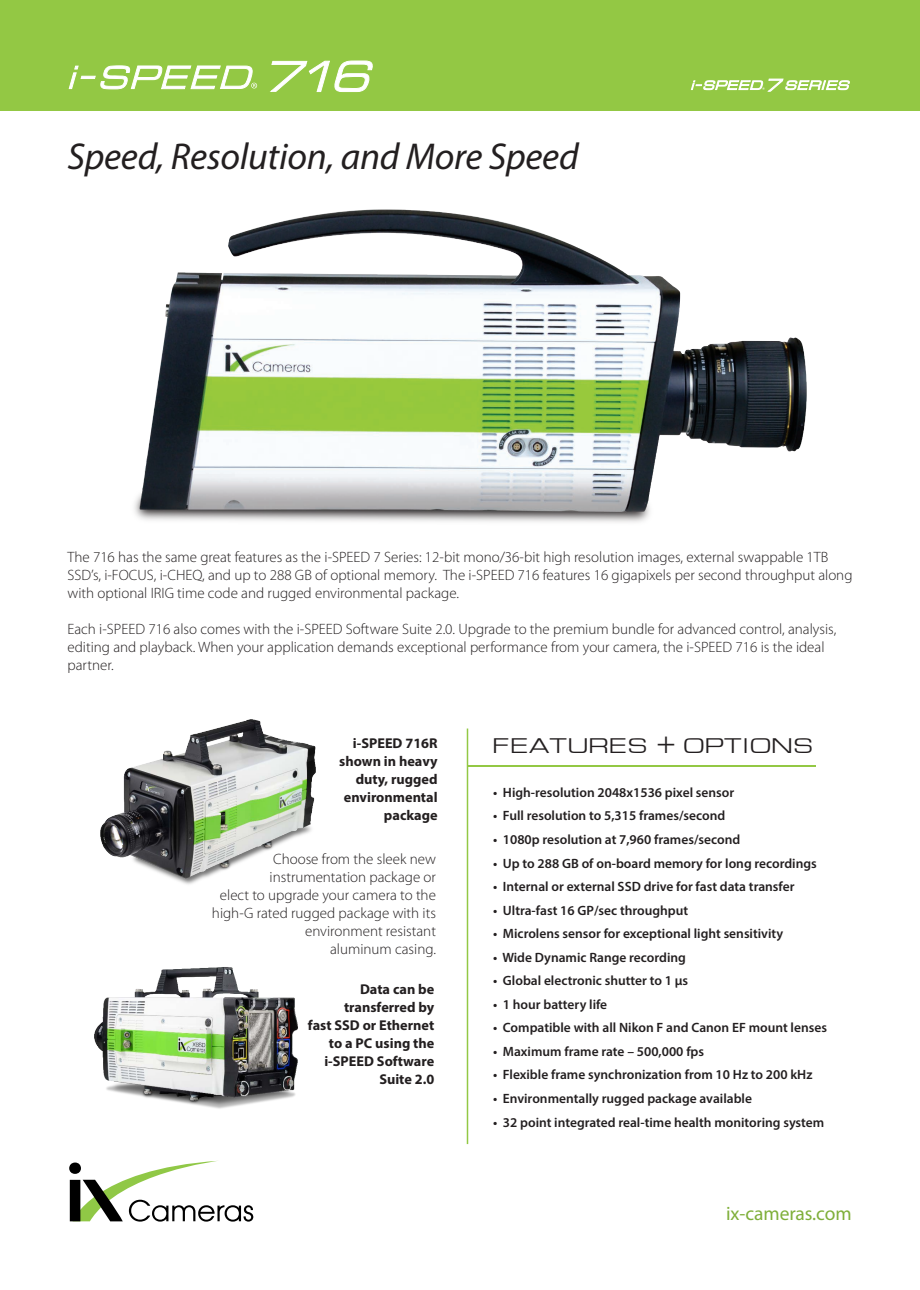
<style>
.page{position:relative;width:920px;height:1290px;background:#fff}
.page>*{position:absolute;margin:0;border:0;box-sizing:border-box;transform-origin:0 0}
.t1{font:italic 37.5px "Myriad Pro";letter-spacing:-.005em;color:#231f20}
.t2{font:21px "Eurasia Extended";letter-spacing:.02em;color:#231f20}
.t3{font:19.5px "Myriad Pro";letter-spacing:-.005em;color:#7faf3a}
.t4{font:300 15px/18px "Myriad Pro";color:#231f20}
.t5{font:700 14.25px/18px "Myriad Pro";color:#231f20;text-align:right}
.t6{font:600 13.5px "Myriad Pro";color:#231f20}
</style>
<div class="page">
<img style="left:134px;top:209px;width:673px;height:314px">
<div style="left:0;top:0;width:920px;height:111px;background:#93c844"></div>
<hr style="left:467px;top:765px;width:349px;height:2px;background:#93c844">
<svg style="left:691px;top:79px;width:158px;height:12px"></svg>
<svg style="left:270px;top:61px;width:103px;height:31px"></svg>
<svg style="left:69px;top:66px;width:26px;height:23px"></svg>
<svg style="left:101px;top:66px;width:156px;height:23px"></svg>
<svg style="left:69px;top:1161px;width:184px;height:60px"></svg>
<hr style="left:467px;top:728px;width:1px;height:416px;background:#93c844">
<img style="left:100px;top:719px;width:216px;height:166px">
<img style="left:94px;top:967px;width:204px;height:142px">
<p class="t1" style="left:67px;top:133px;width:513px">Speed, Resolution, and More Speed</p>
<p class="t4" style="left:68px;top:548px;width:786px">The 716 has the same great features as the i-SPEED 7 Series: 12-bit mono/36-bit high resolution images, external swappable 1TB<br>SSD’s, i-FOCUS, i-CHEQ, and up to 288 GB of optional memory. The i-SPEED 716 features 16 gigapixels per second throughput along with optional IRIG time code and rugged environmental package.</p>
<p class="t4" style="left:68px;top:620px;width:770px">Each i-SPEED 716 also comes with the i-SPEED Software Suite 2.0. Upgrade to the premium bundle for advanced control, analysis, editing and playback. When your application demands exceptional performance from your camera, the i-SPEED 716 is the ideal partner.</p>
<p class="t5" style="left:339px;top:733px;width:100px">i-SPEED 716R shown in heavy duty, rugged environmental package</p>
<p class="t4" style="left:273px;top:850px;width:164px">Choose from the sleek new</p>
<p class="t4" style="left:270px;top:868px;width:168px">instrumentation package or</p>
<p class="t4" style="left:220px;top:886px;width:218px">elect to upgrade your camera to the</p>
<p class="t4" style="left:212px;top:904px;width:225px;text-align:right">high-G rated rugged package with its environment resistant</p>
<p class="t4" style="left:330px;top:940px;width:107px">aluminum casing.</p>
<p class="t5" style="left:308px;top:979px;width:128px">Data can be transferred by<br>fast SSD or Ethernet to a PC using the i-SPEED Software<br>Suite 2.0</p>
<p class="t2" style="left:492px;top:729px;width:322px">FEATURES + OPTIONS</p>
<p class="t6" style="left:493px;top:784px;width:243px">• High-resolution 2048x1536 pixel sensor</p>
<p class="t6" style="left:493px;top:807px;width:234px">• Full resolution to 5,315 frames/second</p>
<p class="t6" style="left:493px;top:831px;width:249px">• 1080p resolution at 7,960 frames/second</p>
<p class="t6" style="left:493px;top:854px;width:325px">• Up to 288 GB of on-board memory for long recordings</p>
<p class="t6" style="left:493px;top:878px;width:303px">• Internal or external SSD drive for fast data transfer</p>
<p class="t6" style="left:493px;top:901px;width:197px">• Ultra-fast 16 GP/sec throughput</p>
<p class="t6" style="left:493px;top:925px;width:292px">• Microlens sensor for exceptional light sensitivity</p>
<p class="t6" style="left:493px;top:948px;width:194px">• Wide Dynamic Range recording</p>
<p class="t6" style="left:493px;top:972px;width:197px">• Global electronic shutter to 1 µs</p>
<p class="t6" style="left:493px;top:996px;width:116px">• 1 hour battery life</p>
<p class="t6" style="left:493px;top:1019px;width:335px">• Compatible with all Nikon F and Canon EF mount lenses</p>
<p class="t6" style="left:493px;top:1043px;width:213px">• Maximum frame rate – 500,000 fps</p>
<p class="t6" style="left:493px;top:1066px;width:321px">• Flexible frame synchronization from 10 Hz to 200 kHz</p>
<p class="t6" style="left:493px;top:1090px;width:260px">• Environmentally rugged package available</p>
<p class="t6" style="left:493px;top:1113px;width:333px">• 32 point integrated real-time health monitoring system</p>
<p class="t3" style="left:726px;top:1201px;width:127px">ix-cameras.com</p>
</div>
